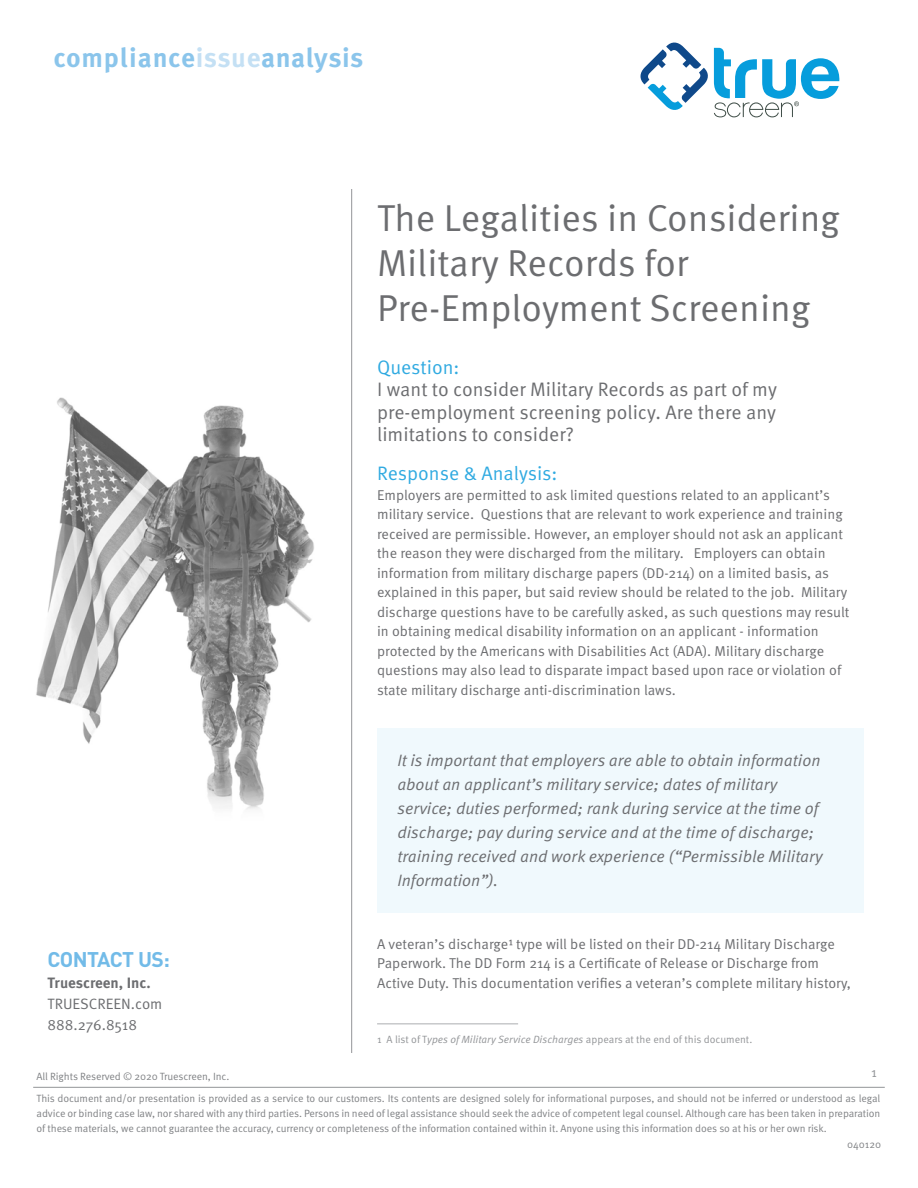
<style>
.page{position:relative;width:918px;height:1188px;background:#fff}
.page>*{position:absolute;margin:0;border:0;box-sizing:border-box;transform-origin:0 0}
.SubTitle{font:37.5px/45px "Meta OT Norm";color:#6c6d70}
.t1{font:700 27px "Meta OT";letter-spacing:.02em;color:#8bc5eb}
.t2{font:700 21px "DINOT";letter-spacing:-.035em;color:#72bbe8}
.SubTitle-2{font:19.5px/22.5px "Meta OT Norm";color:#6c6d70}
.SubTitle-3{font:19.5px "Meta OT Norm";letter-spacing:-.005em;color:#30aae1}
.t3{font:16.5px/24px "Meta OT Norm Ita";color:#6c6d70}
.t4{font:15px/21px "Meta OT Norm";color:#6c6d70}
.t5{font:700 15px "Meta OT";color:#6c6d70}
.SubTitle-4{font:14.25px/19.5px "Meta OT Norm";color:#6c6d70}
.t6{font:13.5px "Meta OT Norm";color:#939598}
.t7{font:10.5px/21.8px "Meta OT Norm";letter-spacing:-.01em;color:#808285}
.SubTitle-5{font:10.5px "Meta OT Norm";color:#939598}
.s1{color:#c4e0f4}
.s2{color:#30aae1}
.s3{font-family:"Meta OT Norm Ita"}
</style>
<div class="page">
<hr style="left:33px;top:1087px;width:852px;height:1px;background:#939598">
<svg style="left:640px;top:43px;width:199px;height:74px"></svg>
<img style="left:36px;top:397px;width:278px;height:413px">
<div style="left:377px;top:728px;width:487px;height:184px;background:#f0f9fd"></div>
<hr style="left:351px;top:189px;width:1px;height:864px;background:#939598">
<hr style="left:377px;top:1023px;width:141px;height:2px;background:#c7c8ca">
<p class="t1" style="left:53px;top:41px;width:311px">compliance<span class="s1">issue</span>analysis</p>
<h3 class="t2" style="left:48px;top:945px;width:124px">CONTACT US:</h3>
<p class="t5" style="left:48px;top:973px;width:105px">Truescreen, Inc.</p>
<p class="t4" style="left:48px;top:993px;width:116px">TRUESCREEN.com<br>888.276.8518</p>
<p class="SubTitle" style="left:377px;top:196px;width:464px">The Legalities in Considering<br>Military Records for<br>Pre-Employment Screening</p>
<p class="SubTitle-2" style="left:377px;top:356px;width:401px"><span class="s2">Question:<br></span>I want to consider Military Records as part of my pre-employment screening policy. Are there any limitations to consider?</p>
<p class="SubTitle-3" style="left:377px;top:462px;width:182px">Response &amp; Analysis:</p>
<p class="SubTitle-4" style="left:377px;top:485px;width:474px">Employers are permitted to ask limited questions related to an applicant’s military service. Questions that are relevant to work experience and training received are permissible. However, an employer should not ask an applicant the reason they were discharged from the military. Employers can obtain information from military discharge papers (DD-214) on a limited basis, as explained in this paper, but said review should be related to the job. Military discharge questions have to be carefully asked, as such questions may result in obtaining medical disability information on an applicant - information protected by the Americans with Disabilities Act (ADA). Military discharge questions may also lead to disparate impact based upon race or violation of state military discharge anti-discrimination laws.</p>
<p class="t3" style="left:397px;top:748px;width:427px">It is important that employers are able to obtain information about an applicant’s military service; dates of military service; duties performed; rank during service at the time of discharge; pay during service and at the time of discharge; training received and work experience (“Permissible Military Information”).</p>
<p class="SubTitle-4" style="left:377px;top:934px;width:476px">A veteran’s discharge1 type will be listed on their DD-214 Military Discharge<br>Paperwork. The DD Form 214 is a Certificate of Release or Discharge from<br>Active Duty. This documentation verifies a veteran’s complete military history,</p>
<p class="SubTitle-5" style="left:377px;top:1033px;width:377px">1 A list of T<span class="s3">ypes of Military Service Discharges</span> appears at the end of this document.</p>
<p class="t6" style="left:871px;top:1064px;width:7px">1</p>
<p class="t7" style="left:37px;top:1066px;width:845px">All Rights Reserved © 2020 Truescreen, Inc.<br>This document and/or presentation is provided as a service to our customers. Its contents are designed solely for informational purposes, and should not be inferred or understood as legal</p>
<p class="t7" style="left:37px;top:1106px;width:845px;line-height:15px">advice or binding case law, nor shared with any third parties. Persons in need of legal assistance should seek the advice of competent legal counsel. Although care has been taken in preparation of these materials, we cannot guarantee the accuracy, currency or completeness of the information contained within it. Anyone using this information does so at his or her own risk.</p>
<p class="t7" style="left:847px;top:1134px;width:36px">040120</p>
</div>
